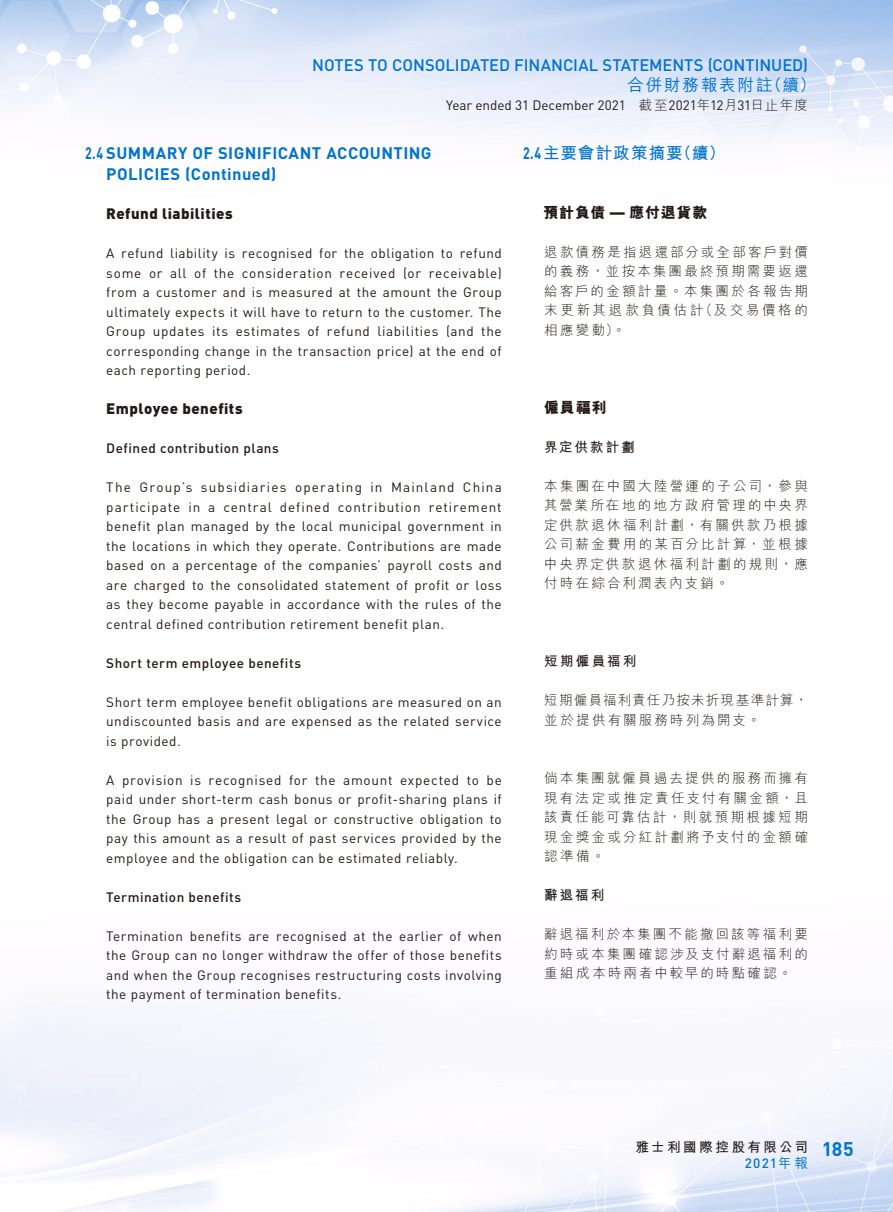
<style>
.page{position:relative;width:893px;height:1212px;background:#fff}
.page>*{position:absolute;margin:0;border:0;box-sizing:border-box;transform-origin:0 0}
.t1{font:700 19.5px "DIN Pro";color:#0073ce}
.t2{font:700 16.5px/21px "DIN Pro";letter-spacing:.025em;color:#0073ce;scale:.75 1}
.t3{font:500 16.5px "DIN Pro";color:#0073ce}
.t4{font:700 16.5px "M Hei HK";letter-spacing:.06em;color:#0073ce}
.t5{font:500 16.5px "M Hei HK";letter-spacing:.11em;color:#0073ce}
.t6{font:900 15px "DIN Pro";letter-spacing:.03em;color:#231916}
.t7{font:800 15px "M Hei HK";letter-spacing:.05em;color:#231916}
.t8{font:13.5px/19.5px "DIN Pro";letter-spacing:.035em;color:#231916;text-align:justify}
.t9{font:300 13.5px/19.5px "M Hei HK";letter-spacing:.165em;color:#231916;text-align:justify}
.t10{font:500 13.5px "DIN Pro";letter-spacing:.035em;color:#231916}
.t11{font:13.5px "DIN Pro";letter-spacing:-.005em;color:#231916}
.t12{font:300 13.5px/19.5px "M Hei HK";letter-spacing:.115em;color:#231916}
.t13{font:700 13.5px "M Hei HK";letter-spacing:.16em;color:#231916}
.t14{font:700 13.5px "M Hei HK";letter-spacing:.185em;color:#231916}
.t15{font:500 13.5px "DIN Pro";color:#0073ce}
.s1{font-family:"M Hei HK";font-weight:300}
.s2{font-family:"DIN Pro"}
.s3{font-family:"DIN Pro";font-weight:900}
.s4{font-family:"M Hei HK"}
</style>
<div class="page">
<img style="left:0;top:0;width:893px;height:1212px">
<p class="t3" style="left:312px;top:54px;width:497px">NOTES TO CONSOLIDATED FINANCIAL STATEMENTS (CONTINUED)</p>
<p class="t5" style="left:627px;top:73px;width:190px">合併財務報表附註（續）</p>
<p class="t11" style="left:446px;top:96px;width:363px">Year ended 31 December 2021 <span class="s1">截至</span>2021<span class="s1">年</span>12<span class="s1">月</span>31<span class="s1">日止年度</span></p>
<p class="t2" style="left:106px;top:142px;width:435px;text-indent:-21px">2.4 SUMMARY OF SIGNIFICANT ACCOUNTING<br>POLICIES (Continued)</p>
<p class="t6" style="left:106px;top:204px;width:128px">Refund liabilities</p>
<p class="t8" style="left:106px;top:243px;width:397px">A refund liability is recognised for the obligation to refund some or all of the consideration received (or receivable) from a customer and is measured at the amount the Group ultimately expects it will have to return to the customer. The Group updates its estimates of refund liabilities (and the corresponding change in the transaction price) at the end of each reporting period.</p>
<p class="t6" style="left:106px;top:399px;width:138px">Employee benefits</p>
<p class="t10" style="left:106px;top:439px;width:174px">Defined contribution plans</p>
<p class="t8" style="left:106px;top:477px;width:397px">The Group’s subsidiaries operating in Mainland China participate in a central defined contribution retirement benefit plan managed by the local municipal government in the locations in which they operate. Contributions are made based on a percentage of the companies’ payroll costs and are charged to the consolidated statement of profit or loss as they become payable in accordance with the rules of the central defined contribution retirement benefit plan.</p>
<p class="t10" style="left:106px;top:654px;width:196px">Short term employee benefits</p>
<p class="t8" style="left:106px;top:692px;width:397px">Short term employee benefit obligations are measured on an undiscounted basis and are expensed as the related service is provided.</p>
<p class="t8" style="left:106px;top:770px;width:397px">A provision is recognised for the amount expected to be paid under short-term cash bonus or profit-sharing plans if the Group has a present legal or constructive obligation to pay this amount as a result of past services provided by the employee and the obligation can be estimated reliably.</p>
<p class="t10" style="left:106px;top:888px;width:136px">Termination benefits</p>
<p class="t8" style="left:106px;top:926px;width:397px">Termination benefits are recognised at the earlier of when the Group can no longer withdraw the offer of those benefits and when the Group recognises restructuring costs involving the payment of termination benefits.</p>
<p class="t4" style="left:523px;top:141px;width:204px"><span class="s2">2.4</span>主要會計政策摘要（續）</p>
<p class="t7" style="left:544px;top:205px;width:165px">預計負債 <span class="s3">—</span> 應付退貨款</p>
<p class="t9" style="left:544px;top:242px;width:265px">退款債務是指退還部分或全部客戶對價的義務，並按本集團最終預期需要返還給客戶的金額計量。本集團於各報告期末更新其退款負債估計（及交易價格的相應變動）。</p>
<p class="t7" style="left:544px;top:400px;width:64px">僱員福利</p>
<p class="t13" style="left:544px;top:437px;width:92px">界定供款計劃</p>
<p class="t9" style="left:544px;top:476px;width:265px">本集團在中國大陸營運的子公司，參與其營業所在地的地方政府管理的中央界定供款退休福利計劃，有關供款乃根據公司薪金費用的某百分比計算，並根據中央界定供款退休福利計劃的規則，應付時在綜合利潤表內支銷。</p>
<p class="t13" style="left:544px;top:652px;width:93px">短期僱員福利</p>
<p class="t12" style="left:544px;top:690px;width:265px">短期僱員福利責任乃按未折現基準計算，並於提供有關服務時列為開支。</p>
<p class="t9" style="left:544px;top:768px;width:265px">倘本集團就僱員過去提供的服務而擁有現有法定或推定責任支付有關金額，且該責任能可靠估計，則就預期根據短期現金獎金或分紅計劃將予支付的金額確認準備。</p>
<p class="t13" style="left:544px;top:885px;width:62px">辭退福利</p>
<p class="t9" style="left:544px;top:924px;width:265px">辭退福利於本集團不能撤回該等福利要約時或本集團確認涉及支付辭退福利的重組成本時兩者中較早的時點確認。</p>
<p class="t14" style="left:635px;top:1137px;width:174px">雅士利國際控股有限公司</p>
<p class="t15" style="left:745px;top:1154px;width:65px">2021<span class="s4">年報</span></p>
<h1 class="t1" style="left:822px;top:1136px;width:34px">185</h1>
</div>
